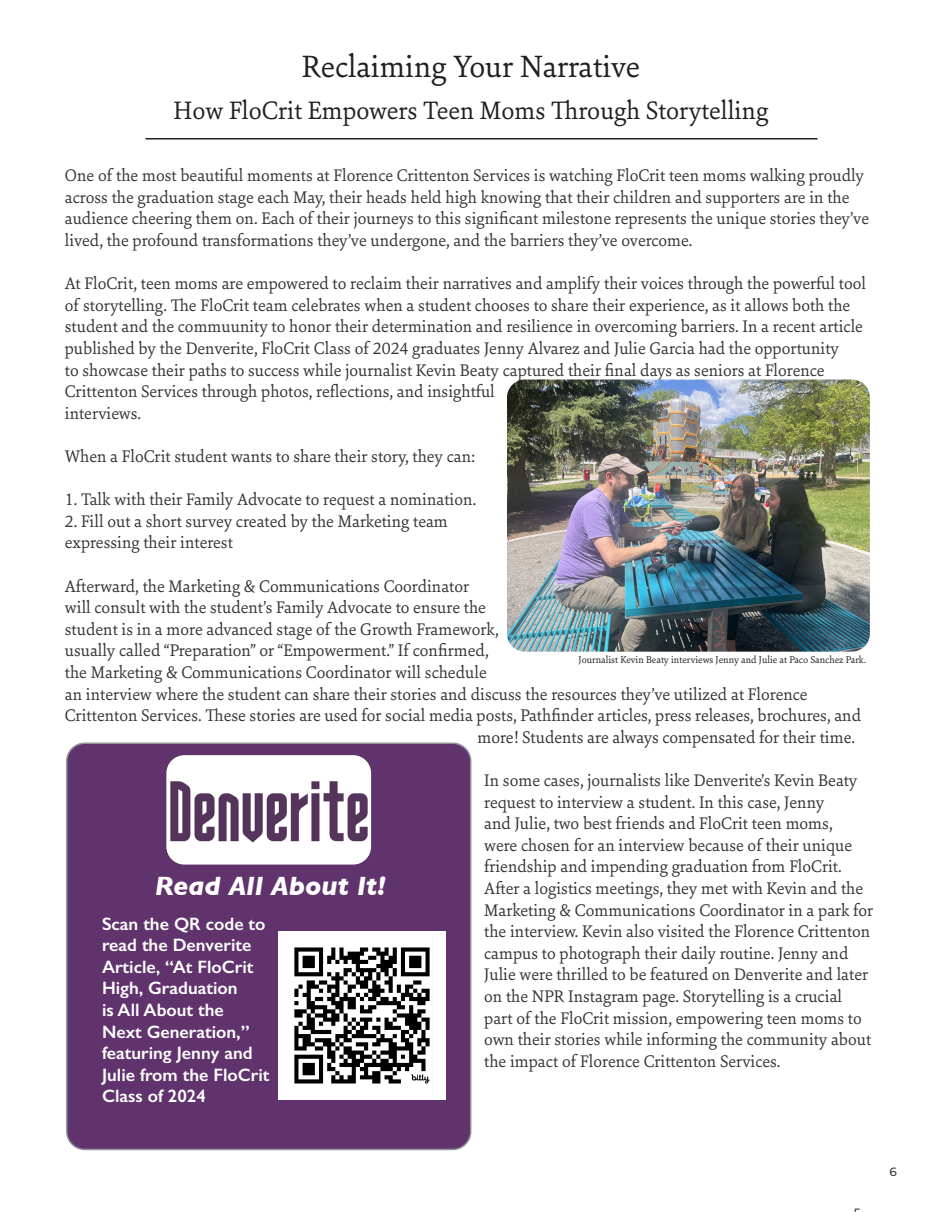
<style>
.page{position:relative;width:942px;height:1212px;background:#fff}
.page>*{position:absolute;margin:0;border:0;box-sizing:border-box;transform-origin:0 0}
.Left_Justify{font:33px "Sina Nova";color:#231f20}
.Left_Justify-2{font:27px "Sina Nova";color:#231f20}
.Center{font:italic 700 27px "Gill Sans";color:#fff}
.Center-2{font:18px/21.6px "Sina Nova";color:#363536}
.Center-3{font:600 18px/21.6px "Gill Sans";color:#fff}
.Center-4{font:500 12px "Montserrat";color:#363536}
.Center-5{font:10.5px "Sina Nova";color:#231f20}
</style>
<div class="page">
<hr style="left:146px;top:138px;width:672px;height:1px;background:#231f20">
<img style="left:507px;top:380px;width:363px;height:272px">
<div style="left:67px;top:743px;width:404px;height:406px;background:#61336d;border-radius:18px"></div>
<div style="left:66px;top:742px;width:405px;height:408px;border:2px solid #939598;border-radius:18px"></div>
<img style="left:166px;top:755px;width:205px;height:110px">
<img style="left:279px;top:932px;width:167px;height:167px">
<p class="Left_Justify" style="left:302px;top:44px;width:340px">Reclaiming Your Narrative</p>
<p class="Left_Justify-2" style="left:174px;top:92px;width:596px">How FloCrit Empowers Teen Moms Through Storytelling</p>
<p class="Center-2" style="left:65px;top:164px;width:806px">One of the most beautiful moments at Florence Crittenton Services is watching FloCrit teen moms walking proudly across the graduation stage each May, their heads held high knowing that their children and supporters are in the audience cheering them on. Each of their journeys to this significant milestone represents the unique stories they’ve lived, the profound transformations they’ve undergone, and the barriers they’ve overcome.</p>
<p class="Center-2" style="left:65px;top:272px;width:803px">At FloCrit, teen moms are empowered to reclaim their narratives and amplify their voices through the powerful tool of storytelling. The FloCrit team celebrates when a student chooses to share their experience, as it allows both the student and the commuunity to honor their determination and resilience in overcoming barriers. In a recent article published by the Denverite, FloCrit Class of 2024 graduates Jenny Alvarez and Julie Garcia had the opportunity<br>to showcase their paths to success while journalist Kevin Beaty captured their final days as seniors at Florence Crittenton Services through photos, reflections, and insightful<br>interviews.</p>
<p class="Center-2" style="left:65px;top:445px;width:412px">When a FloCrit student wants to share their story, they can:</p>
<p class="Center-2" style="left:65px;top:488px;width:413px">1. Talk with their Family Advocate to request a nomination.</p>
<p class="Center-2" style="left:65px;top:510px;width:385px">2. Fill out a short survey created by the Marketing team expressing their interest</p>
<p class="Center-2" style="left:65px;top:574px;width:406px">Afterward, the Marketing &amp; Communications Coordinator</p>
<p class="Center-2" style="left:65px;top:596px;width:423px">will consult with the student’s Family Advocate to ensure the</p>
<p class="Center-2" style="left:65px;top:618px;width:435px">student is in a more advanced stage of the Growth Framework,</p>
<p class="Center-2" style="left:65px;top:639px;width:425px">usually called “Preparation” or “Empowerment.” If confirmed,</p>
<p class="Center-2" style="left:65px;top:661px;width:423px">the Marketing &amp; Communications Coordinator will schedule</p>
<p class="Center-2" style="left:65px;top:682px;width:744px">an interview where the student can share their stories and discuss the resources they’ve utilized at Florence</p>
<p class="Center-2" style="left:65px;top:704px;width:798px">Crittenton Services. These stories are used for social media posts, Pathfinder articles, press releases, brochures, and</p>
<p class="Center-2" style="left:477px;top:726px;width:379px">more! Students are always compensated for their time.</p>
<p class="Center-2" style="left:484px;top:769px;width:390px">In some cases, journalists like Denverite’s Kevin Beaty request to interview a student. In this case, Jenny<br>and Julie, two best friends and FloCrit teen moms,<br>were chosen for an interview because of their unique friendship and impending graduation from FloCrit.<br>After a logistics meetings, they met with Kevin and the Marketing &amp; Communications Coordinator in a park for the interview. Kevin also visited the Florence Crittenton campus to photograph their daily routine. Jenny and Julie were thrilled to be featured on Denverite and later on the NPR Instagram page. Storytelling is a crucial part of the FloCrit mission, empowering teen moms to own their stories while informing the community about the impact of Florence Crittenton Services.</p>
<p class="Center-5" style="left:579px;top:653px;width:289px">Journalist Kevin Beaty interviews Jenny and Julie at Paco Sanchez Park.</p>
<p class="Center" style="left:155px;top:870px;width:233px">Read All About It!</p>
<p class="Center-3" style="left:102px;top:913px;width:169px">Scan the QR code to read the Denverite<br>Article, “At FloCrit<br>High, Graduation<br>is All About the<br>Next Generation,” featuring Jenny and<br>Julie from the FloCrit<br>Class of 2024</p>
<p class="Center-4" style="left:890px;top:1163px;width:9px">6</p>
</div>
